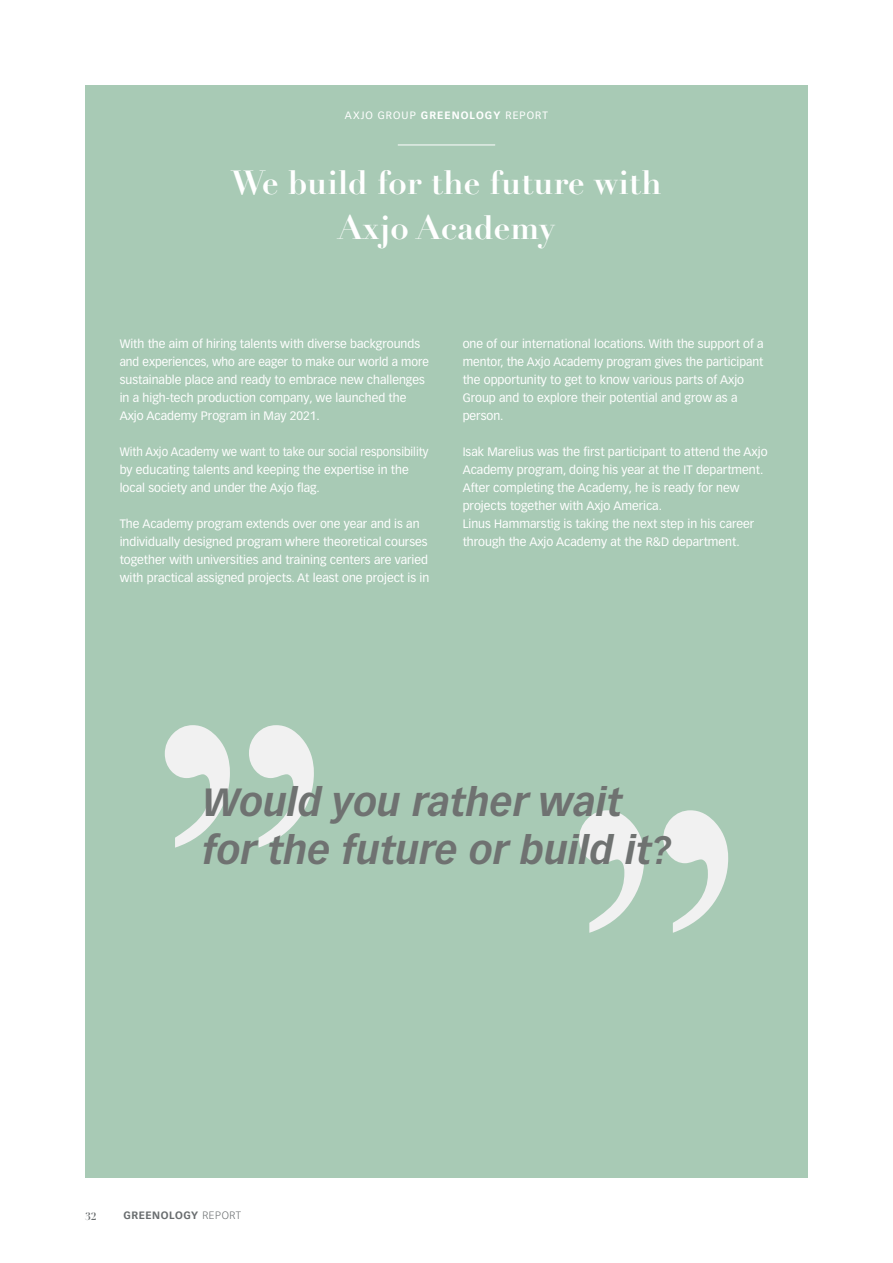
<style>
.page{position:relative;width:893px;height:1263px;background:#fff}
.page>*{position:absolute;margin:0;border:0;box-sizing:border-box;transform-origin:0 0}
.t1{font:italic 700 38.55px/48px "Vectora LT Pro";color:#6f7271}
.t2{font:700 33px/45px "Didot LT Pro";color:#fff;text-align:center}
.t3{font:12px/18px "Vectora LT Pro";color:#fff}
.t4{font:12px/18px "Vectora LT Pro";color:#fff;scale:.94 1}
.t5{font:10.5px "Vectora LT Pro";letter-spacing:.1em;color:#fff}
.t6{font:700 10.5px "Vectora LT Pro";letter-spacing:.05em;color:#696d6f}
.t7{font:700 10.5px "Didot LT Pro";color:#696d6f}
.s1{font-weight:700}
.s2{font-weight:300}
</style>
<div class="page">
<div style="left:85px;top:85px;width:723px;height:1093px;background:#a8cab5"></div>
<svg style="left:165px;top:725px;width:149px;height:123px"></svg>
<svg style="left:579px;top:810px;width:149px;height:123px"></svg>
<hr style="left:398px;top:145px;width:97px;height:1px;background:#fff">
<p class="t5" style="left:345px;top:109px;width:205px">AXJO GROUP <span class="s1">GREENOLOGY</span> REPORT</p>
<h2 class="t2" style="left:231px;top:160px;width:432px">We build for the future with<br>Axjo Academy</h2>
<p class="t3" style="left:120px;top:335px;width:311px">With the aim of hiring talents with diverse backgrounds and experiences, who are eager to make our world a more sustainable place and ready to embrace new challenges in a high-tech production company, we launched the Axjo Academy Program in May 2021.</p>
<p class="t4" style="left:120px;top:443px;width:330px">With Axjo Academy we want to take our social responsibility by educating talents and keeping the expertise in the local society and under the Axjo flag.</p>
<p class="t3" style="left:120px;top:515px;width:311px">The Academy program extends over one year and is an individually designed program where theoretical courses together with universities and training centers are varied with practical assigned projects. At least one project is in</p>
<p class="t3" style="left:463px;top:335px;width:303px">one of our international locations. With the support of a mentor, the Axjo Academy program gives the participant the opportunity to get to know various parts of Axjo Group and to explore their potential and grow as a person.</p>
<p class="t3" style="left:463px;top:443px;width:306px">Isak Marelius was the first participant to attend the Axjo Academy program, doing his year at the IT department.<br>After completing the Academy, he is ready for new projects together with Axjo America.<br>Linus Hammarstig is taking the next step in his career through the Axjo Academy at the R&amp;D department.</p>
<h1 class="t1" style="left:203px;top:779px;width:471px">Would you rather wait for the future or build it?</h1>
<p class="t7" style="left:85px;top:1209px;width:13px">32</p>
<p class="t6" style="left:124px;top:1209px;width:119px">GREENOLOGY <span class="s2">REPORT</span></p>
</div>
